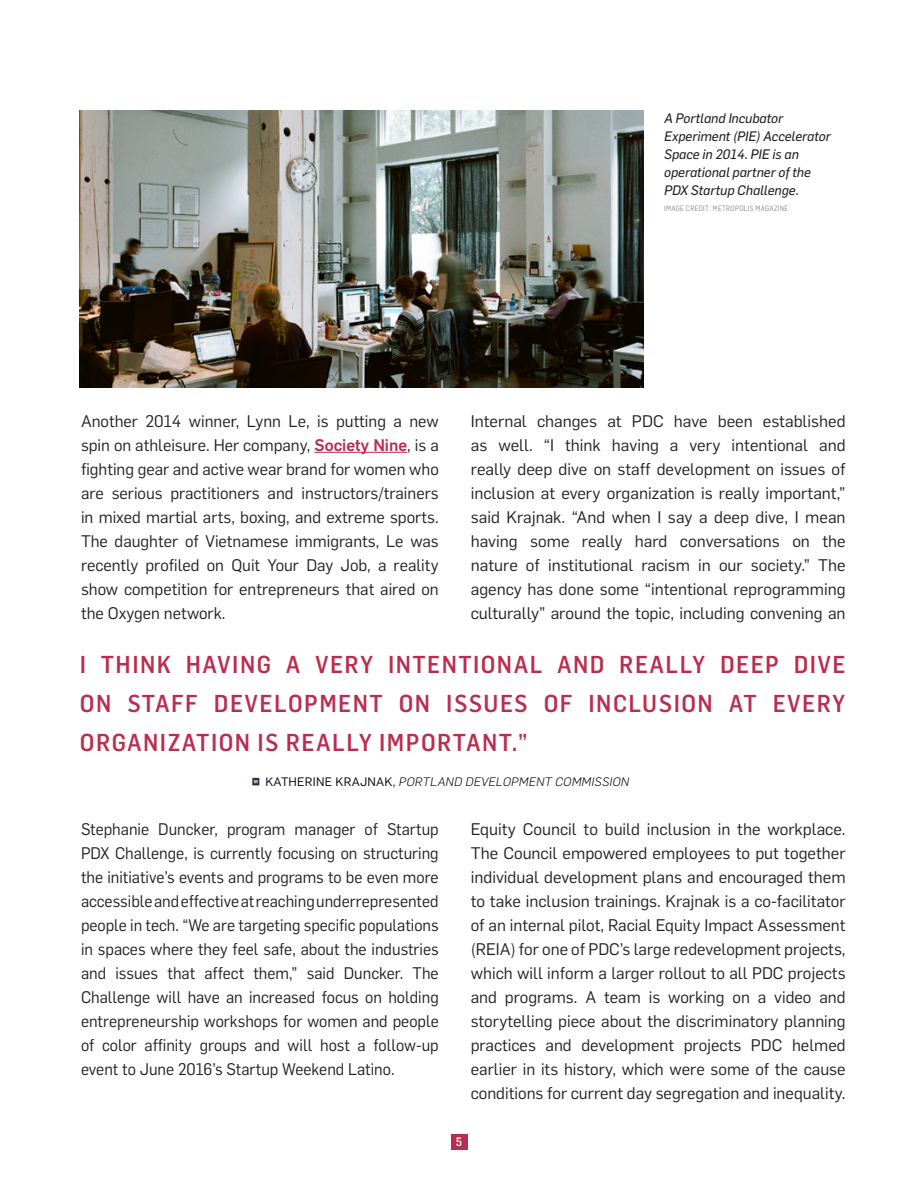
<style>
.page{position:relative;width:918px;height:1188px;background:#fff}
.page>*{position:absolute;margin:0;border:0;box-sizing:border-box;transform-origin:0 0}
.t1{font:500 24px/39px "Flama Semicondensed";letter-spacing:.06em;color:#b92d50;text-align:justify}
.t2{font:16.5px/24px "Flama";color:#231f20;text-align:justify}
.t3{font:16.5px/24px "Flama";color:#231f20;text-align:justify;scale:.96 1}
.t4{font:italic 13.5px/18px "Flama Basic";color:#231f20}
.t5{font:italic 300 12px "Flama";letter-spacing:.02em;color:#000}
.t6{font:500 12px "Flama Semicondensed";color:#fff}
.t7{font:300 7.5px "Flama Semicondensed";letter-spacing:.05em;color:#6c6d70}
.s1{font-weight:500;color:#b92d50}
.s2{font-weight:400;font-style:normal}
</style>
<div class="page">
<div style="left:451px;top:1134px;width:17px;height:16px;background:#b92d50"></div>
<hr style="left:314px;top:452px;width:93px;height:1px;background:#b92d50">
<svg style="left:252px;top:778px;width:7px;height:7px"></svg>
<img style="left:80px;top:110px;width:564px;height:277px">
<p class="t4" style="left:664px;top:108px;width:168px">A Portland Incubator<br>Experiment (PIE) Accelerator<br>Space in 2014. PIE is an operational partner of the<br>PDX Startup Challenge.</p>
<p class="t7" style="left:664px;top:204px;width:126px">IMAGE CREDIT: METROPOLIS MAGAZINE</p>
<p class="t2" style="left:81px;top:408px;width:359px">Another 2014 winner, Lynn Le, is putting a new spin on athleisure. Her company, <span class="s1">Society Nine</span>, is a fighting gear and active wear brand for women who are serious practitioners and instructors/trainers in mixed martial arts, boxing, and extreme sports.<br>The daughter of Vietnamese immigrants, Le was recently profiled on Quit Your Day Job, a reality show competition for entrepreneurs that aired on the Oxygen network.</p>
<p class="t2" style="left:471px;top:408px;width:376px">Internal changes at PDC have been established as well. “I think having a very intentional and really deep dive on staff development on issues of inclusion at every organization is really important,” said Krajnak. “And when I say a deep dive, I mean having some really hard conversations on the nature of institutional racism in our society.” The agency has done some “intentional reprogramming culturally” around the topic, including convening an</p>
<p class="t1" style="left:80px;top:643px;width:767px">I THINK HAVING A VERY INTENTIONAL AND REALLY DEEP DIVE ON STAFF DEVELOPMENT ON ISSUES OF INCLUSION AT EVERY ORGANIZATION IS REALLY IMPORTANT.”</p>
<p class="t5" style="left:266px;top:773px;width:365px"><span class="s2">KATHERINE KRAJNAK,</span> PORTLAND DEVELOPMENT COMMISSION</p>
<p class="t3" style="left:81px;top:816px;width:374px">Stephanie Duncker, program manager of Startup PDX Challenge, is currently focusing on structuring the initiative’s events and programs to be even more accessible and effective at reaching underrepresented people in tech. “We are targeting specific populations in spaces where they feel safe, about the industries and issues that affect them,” said Duncker. The Challenge will have an increased focus on holding entrepreneurship workshops for women and people of color affinity groups and will host a follow-up event to June 2016’s Startup Weekend Latino.</p>
<p class="t2" style="left:471px;top:816px;width:376px">Equity Council to build inclusion in the workplace.<br>The Council empowered employees to put together individual development plans and encouraged them to take inclusion trainings. Krajnak is a co-facilitator of an internal pilot, Racial Equity Impact Assessment (REIA) for one of PDC’s large redevelopment projects, which will inform a larger rollout to all PDC projects and programs. A team is working on a video and storytelling piece about the discriminatory planning practices and development projects PDC helmed earlier in its history, which were some of the cause conditions for current day segregation and inequality.</p>
<p class="t6" style="left:456px;top:1134px;width:8px">5</p>
</div>
